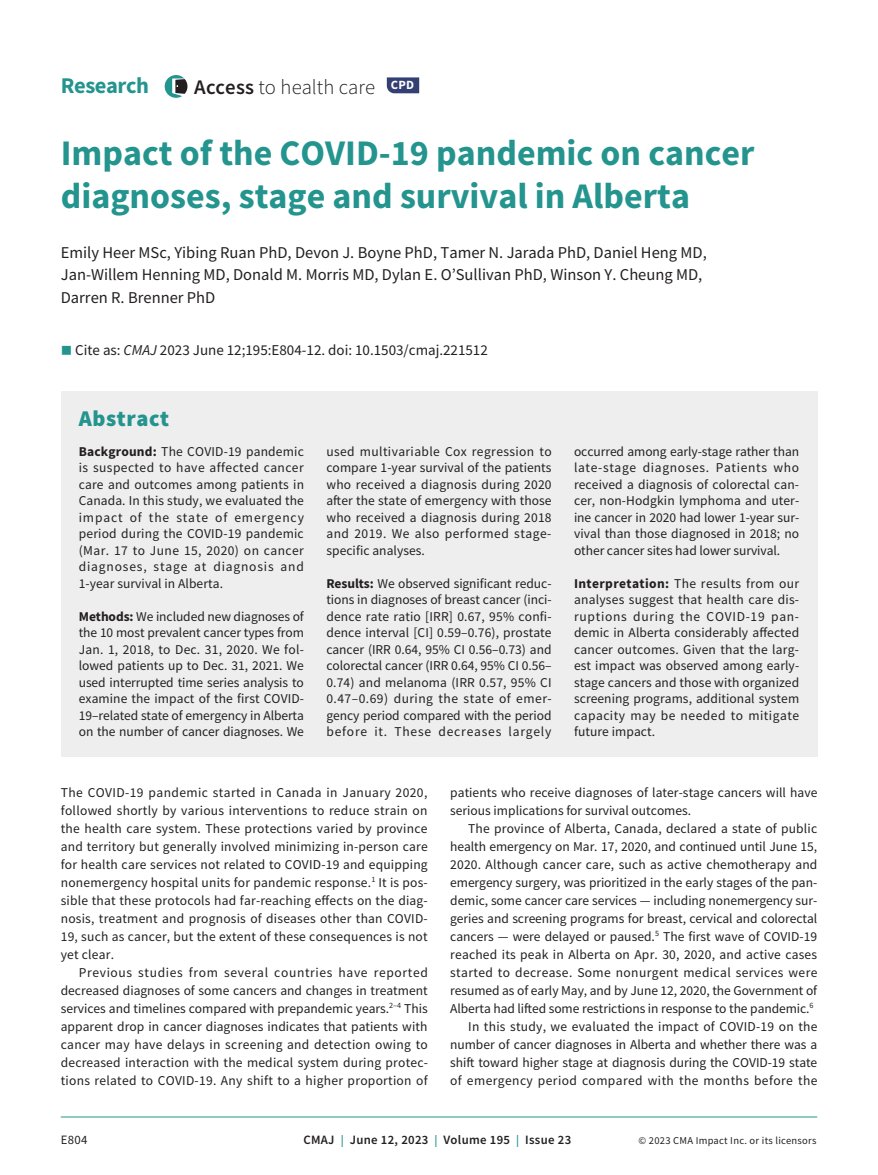
<style>
.page{position:relative;width:878px;height:1175px;background:#fff}
.page>*{position:absolute;margin:0;border:0;box-sizing:border-box;transform-origin:0 0}
.t1{font:700 36px/43.2px "Source Sans Pro";color:#24948e}
.t2{font:700 22.5px "Source Sans Pro";letter-spacing:-.02em;color:#24948e}
.t3{font:900 22.5px "Source Sans Pro";letter-spacing:.025em;color:#24948e}
.t4{font:300 20.85px "Source Sans Pro";color:#231f20}
.t5{font:16.5px/22.5px "Source Sans Pro";color:#231f20}
.t6{font:15px "Source Sans Pro";color:#231f20}
.t7{font:13.5px/16.5px "Source Sans Pro";letter-spacing:.005em;color:#231f20;text-align:justify}
.t8{font:600 12.75px "Source Sans Pro";letter-spacing:.025em;color:#231f20}
.t9{font:12.75px "Source Sans Pro";color:#231f20}
.t10{font:10.5px "Source Sans Pro";letter-spacing:.025em;color:#231f20}
.s1{font-weight:600}
.s2{color:#24948e}
.s3{font-style:italic}
.s4{font-weight:700}
.s5{font-size:12px;color:#24948e}
</style>
<div class="page">
<hr style="left:61px;top:1116px;width:756px;height:1px;background:#24948e">
<svg style="left:165px;top:75px;width:22px;height:23px"></svg>
<svg style="left:387px;top:77px;width:32px;height:16px"></svg>
<div style="left:61px;top:391px;width:756px;height:365px;background:#eeeeef"></div>
<h2 class="t2" style="left:61px;top:71px;width:90px">Research</h2>
<h3 class="t4" style="left:194px;top:74px;width:221px"><span class="s1">Access</span> to health care <sup>CPD</sup></h3>
<h1 class="t1" style="left:61px;top:131px;width:695px">Impact of the COVID-19 pandemic on cancer diagnoses, stage and survival in Alberta</h1>
<p class="t5" style="left:61px;top:241px;width:647px">Emily Heer MSc, Yibing Ruan PhD, Devon J. Boyne PhD, Tamer N. Jarada PhD, Daniel Heng MD,<br>Jan-Willem Henning MD, Donald M. Morris MD, Dylan E. O’Sullivan PhD, Winson Y. Cheung MD,<br>Darren R. Brenner PhD</p>
<p class="t6" style="left:61px;top:341px;width:428px"><span class="s2">■</span> Cite as: <span class="s3">CMAJ</span> 2023 June 12;195:E804-12. doi: 10.1503/cmaj.221512</p>
<h2 class="t3" style="left:79px;top:403px;width:92px">Abstract</h2>
<p class="t7" style="left:79px;top:443px;width:227px"><span class="s4">Background:</span> The COVID-19 pandemic is suspected to have affected cancer care and outcomes among patients in Canada. In this study, we evaluated the impact of the state of emergency period during the COVID-19 pandemic (Mar. 17 to June 15, 2020) on cancer diagnoses, stage at diagnosis and 1-year survival in Alberta.</p>
<p class="t7" style="left:79px;top:608px;width:227px"><span class="s4">Methods:</span> We included new diagnoses of the 10 most prevalent cancer types from Jan. 1, 2018, to Dec. 31, 2020. We fol&shy;lowed patients up to Dec. 31, 2021. We used interrupted time series analysis to examine the impact of the first COVID-19–related state of emergency in Alberta on the number of cancer diagnoses. We</p>
<p class="t7" style="left:326px;top:443px;width:227px">used multivariable Cox regression to compare 1-year survival of the patients who received a diagnosis during 2020 after the state of emergency with those who received a diagnosis during 2018 and 2019. We also performed stage&shy;specific analyses.</p>
<p class="t7" style="left:326px;top:575px;width:227px"><span class="s4">Results:</span> We observed significant reduc&shy;tions in diagnoses of breast cancer (inci&shy;dence rate ratio [IRR] 0.67, 95% confi&shy;dence interval [CI] 0.59–0.76), prostate cancer (IRR 0.64, 95% CI 0.56–0.73) and colorectal cancer (IRR 0.64, 95% CI 0.56– 0.74) and melanoma (IRR 0.57, 95% CI 0.47–0.69) during the state of emer&shy;gency period compared with the period before it. These decreases largely</p>
<p class="t7" style="left:574px;top:443px;width:227px">occurred among early-stage rather than late-stage diagnoses. Patients who received a diagnosis of colorectal can&shy;cer, non-Hodgkin lymphoma and uter&shy;ine cancer in 2020 had lower 1-year sur&shy;vival than those diagnosed in 2018; no other cancer sites had lower survival.</p>
<p class="t7" style="left:574px;top:575px;width:227px"><span class="s4">Interpretation:</span> The results from our analyses suggest that health care dis&shy;ruptions during the COVID-19 pan&shy;demic in Alberta considerably affected cancer outcomes. Given that the larg&shy;est impact was observed among early&shy;stage cancers and those with organized screening programs, additional system capacity may be needed to mitigate future impact.</p>
<p class="t7" style="left:61px;top:783px;width:368px;line-height:18px">The COVID-19 pandemic started in Canada in January 2020, followed shortly by various interventions to reduce strain on the health care system. These protections varied by province and territory but generally involved minimizing in-person care for health care services not related to COVID-19 and equipping nonemergency hospital units for pandemic response.<sup>1</sup> It is pos&shy;sible that these protocols had far-reaching effects on the diag&shy;nosis, treatment and prognosis of diseases other than COVID-19, such as cancer, but the extent of these consequences is not yet clear.</p>
<p class="t7" style="left:61px;top:963px;width:368px;line-height:18px;text-indent:18px">Previous studies from several countries have reported decreased diagnoses of some cancers and changes in treatment services and timelines compared with prepandemic years.<sup>2–4</sup> This apparent drop in cancer diagnoses indicates that patients with cancer may have delays in screening and detection owing to decreased interaction with the medical system during protec&shy;tions related to COVID-19. Any shift to a higher proportion of</p>
<p class="t7" style="left:450px;top:783px;width:369px;line-height:18px">patients who receive diagnoses of later-stage cancers will have serious implications for survival outcomes.</p>
<p class="t7" style="left:450px;top:819px;width:368px;line-height:18px;text-align:right">The province of Alberta, Canada, declared a state of public health emergency on Mar. 17, 2020, and continued until June 15, 2020. Although cancer care, such as active chemotherapy and emergency surgery, was prioritized in the early stages of the pan&shy;demic, some cancer care services — including nonemergency sur&shy;geries and screening programs for breast, cervical and colorectal cancers — were delayed or paused.<sup>5</sup> The first wave of COVID-19 reached its peak in Alberta on Apr. 30, 2020, and active cases started to decrease. Some nonurgent medical services were resumed as of early May, and by June 12, 2020, the Government of Alberta had lifted some restrictions in response to the pandemic.<sup>6<br></sup>In this study, we evaluated the impact of COVID-19 on the number of cancer diagnoses in Alberta and whether there was a shift toward higher stage at diagnosis during the COVID-19 state of emergency period compared with the months before the</p>
<p class="t9" style="left:61px;top:1132px;width:28px">E804</p>
<p class="t8" style="left:303px;top:1131px;width:269px">CMAJ <span class="s5">|</span> June 12, 2023 <span class="s5">|</span> Volume 195 <span class="s5">|</span> Issue 23</p>
<p class="t10" style="left:638px;top:1134px;width:179px">© 2023 CMA Impact Inc. or its licensors</p>
</div>
